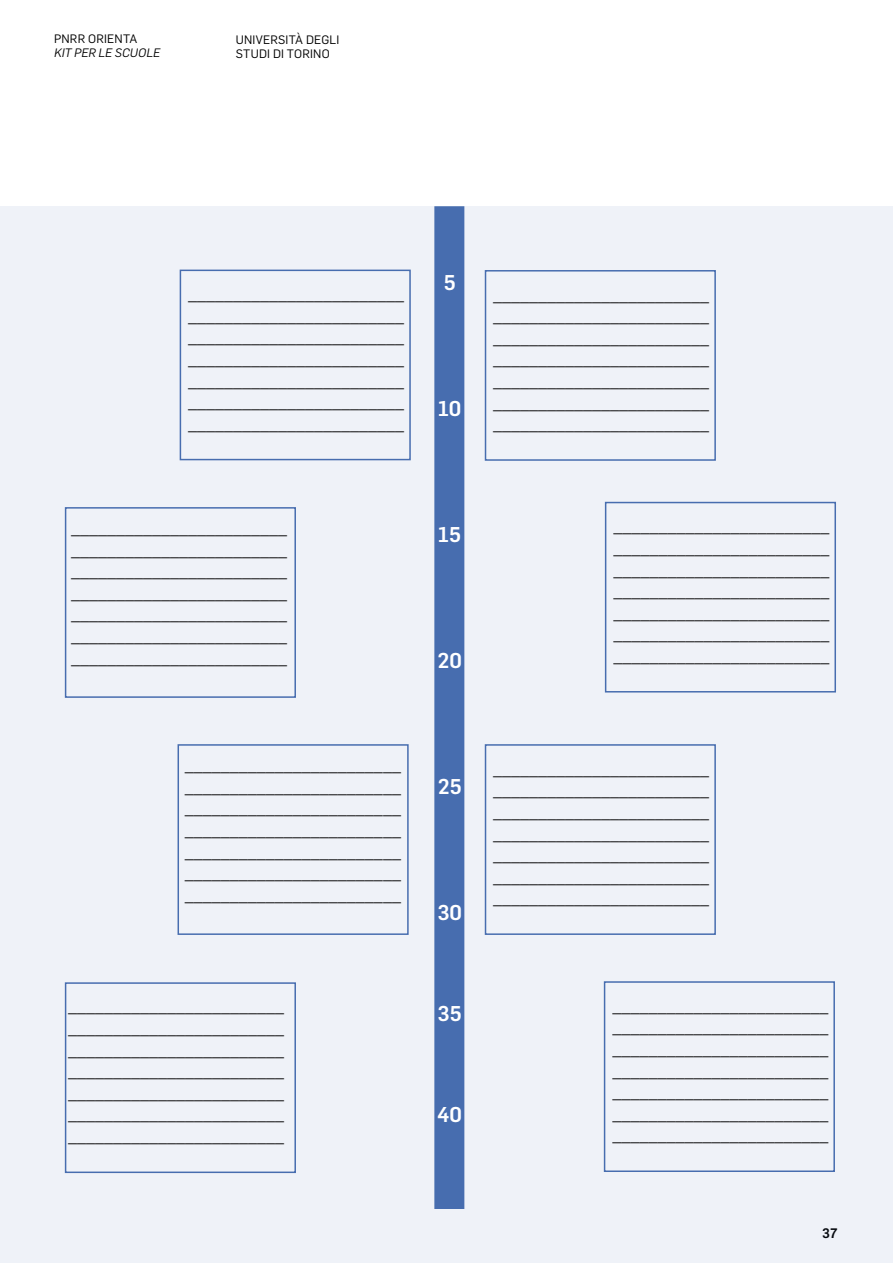
<style>
.page{position:relative;width:893px;height:1263px;background:#fff}
.page>*{position:absolute;margin:0;border:0;box-sizing:border-box;transform-origin:0 0}
.t1{font:500 21px "Flama";color:#fff}
.t2{font:18px/21.6px "Minion Pro";color:#000;text-align:justify}
.t3{font:500 13.5px "Flama";color:#000}
.t4{font:12px/14.4px "Flama";letter-spacing:.015em;color:#000}
.t5{font:italic 12px "Flama";letter-spacing:.005em;color:#000}
</style>
<div class="page">
<div style="left:0;top:207px;width:893px;height:1056px;background:#eff2f8"></div>
<div style="left:434px;top:206px;width:30px;height:1003px;background:#476daf"></div>
<div style="left:180px;top:270px;width:231px;height:190px;border:2px solid #476daf"></div>
<div style="left:65px;top:507px;width:231px;height:191px;border:2px solid #476daf"></div>
<div style="left:178px;top:744px;width:231px;height:191px;border:2px solid #476daf"></div>
<div style="left:65px;top:982px;width:231px;height:191px;border:2px solid #476daf"></div>
<div style="left:485px;top:270px;width:231px;height:191px;border:2px solid #476daf"></div>
<div style="left:485px;top:744px;width:231px;height:191px;border:2px solid #476daf"></div>
<div style="left:605px;top:502px;width:231px;height:190px;border:2px solid #476daf"></div>
<div style="left:604px;top:981px;width:231px;height:191px;border:2px solid #476daf"></div>
<p class="t4" style="left:54px;top:31px;width:85px">PNRR ORIENTA</p>
<p class="t5" style="left:54px;top:45px;width:108px">KIT PER LE SCUOLE</p>
<p class="t4" style="left:236px;top:32px;width:105px">UNIVERSITÀ DEGLI<br>STUDI DI TORINO</p>
<p class="t2" style="left:188px;top:284px;width:218px">________________________ ________________________ ________________________ ________________________ ________________________ ________________________ ________________________</p>
<p class="t1" style="left:444px;top:267px;width:14px">5</p>
<p class="t1" style="left:438px;top:393px;width:25px">10</p>
<p class="t2" style="left:493px;top:284px;width:217px">________________________ ________________________ ________________________ ________________________ ________________________ ________________________ ________________________</p>
<p class="t2" style="left:71px;top:517px;width:218px">________________________ ________________________ ________________________ ________________________ ________________________ ________________________ ________________________</p>
<p class="t1" style="left:438px;top:519px;width:24px">15</p>
<p class="t1" style="left:437px;top:645px;width:26px">20</p>
<p class="t2" style="left:613px;top:516px;width:217px">________________________ ________________________ ________________________ ________________________ ________________________ ________________________ ________________________</p>
<p class="t2" style="left:185px;top:755px;width:217px">________________________ ________________________ ________________________ ________________________ ________________________ ________________________ ________________________</p>
<p class="t2" style="left:68px;top:996px;width:217px">________________________ ________________________ ________________________ ________________________ ________________________ ________________________ ________________________</p>
<p class="t1" style="left:438px;top:771px;width:26px">25</p>
<p class="t1" style="left:437px;top:897px;width:26px">30</p>
<p class="t2" style="left:493px;top:758px;width:217px">________________________ ________________________ ________________________ ________________________ ________________________ ________________________ ________________________</p>
<p class="t1" style="left:438px;top:998px;width:26px">35</p>
<p class="t1" style="left:437px;top:1099px;width:26px">40</p>
<p class="t2" style="left:612px;top:995px;width:217px">________________________ ________________________ ________________________ ________________________ ________________________ ________________________ ________________________</p>
<p class="t3" style="left:822px;top:1223px;width:17px">37</p>
</div>
